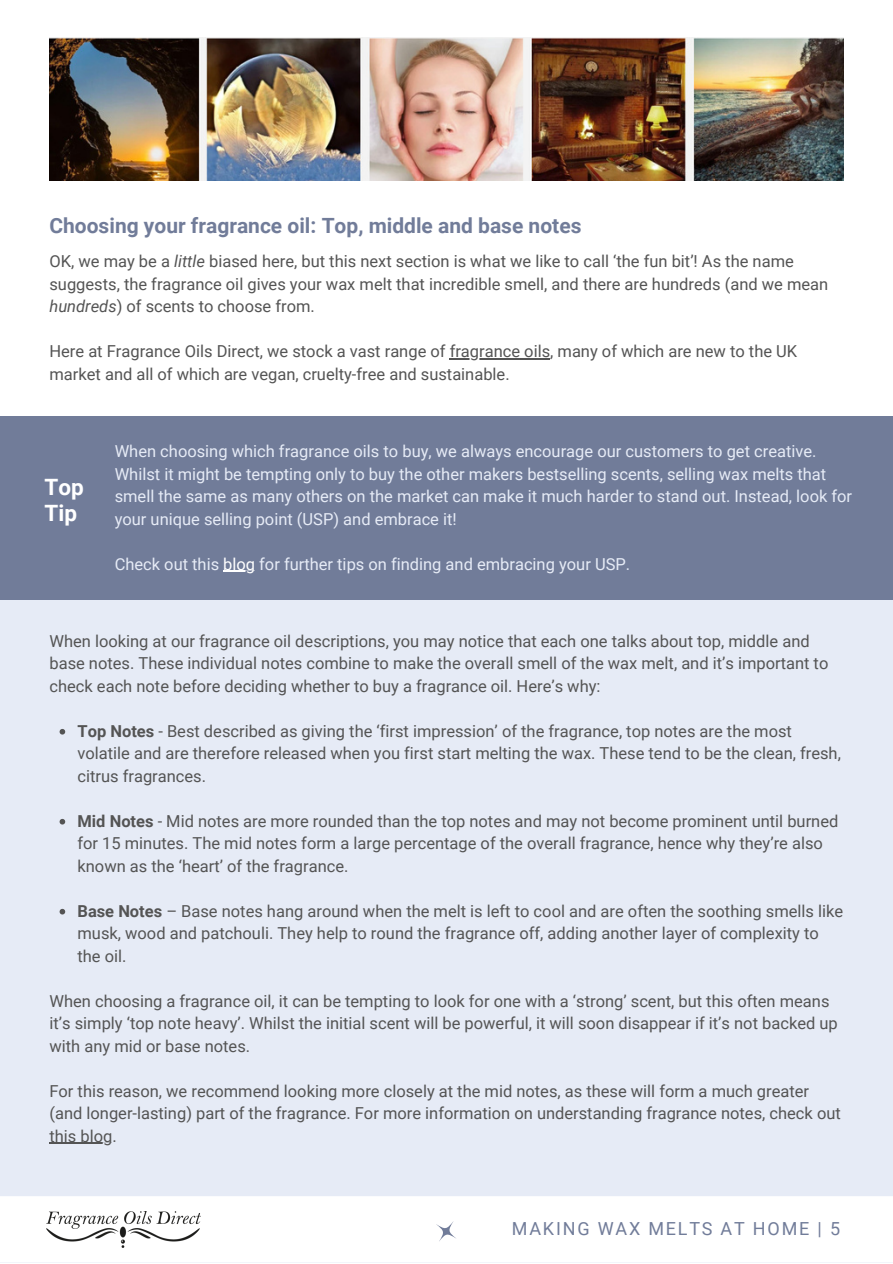
<style>
.page{position:relative;width:893px;height:1264px;background:#fff}
.page>*{position:absolute;margin:0;border:0;box-sizing:border-box;transform-origin:0 0}
.t1{font:700 22.5px/25.8px "Roboto";color:#fff}
.t2{font:700 21px "Roboto";color:#717c99}
.t3{font:18px "Roboto";letter-spacing:.1em;color:#717c99}
.t4{font:16.5px/22.5px "Roboto";color:#545454}
.t5{font:16.5px/22.5px "Roboto";color:#e6ebf6}
.s1{font-style:italic}
.s2{color:#fff}
.s3{font-weight:700}
</style>
<div class="page">
<div style="left:0;top:0;width:892px;height:1262px;background:#e6ebf6"></div>
<div style="left:0;top:0;width:892px;height:416px;background:#fff"></div>
<div style="left:0;top:416px;width:892px;height:183px;background:#717c99"></div>
<div style="left:0;top:1196px;width:892px;height:66px;background:#fff"></div>
<svg style="left:428px;top:1213px;width:36px;height:36px"></svg>
<img style="left:46px;top:1211px;width:154px;height:36px">
<hr style="left:449px;top:358px;width:101px;height:1px;background:#545454">
<img style="left:49px;top:38px;width:794px;height:142px">
<hr style="left:223px;top:571px;width:32px;height:1px;background:#fff">
<svg style="left:60px;top:729px;width:5px;height:5px"></svg>
<svg style="left:60px;top:819px;width:5px;height:5px"></svg>
<svg style="left:60px;top:908px;width:5px;height:6px"></svg>
<hr style="left:49px;top:1142px;width:63px;height:1px;background:#545454">
<p class="t2" style="left:49px;top:213px;width:533px">Choosing your fragrance oil: Top, middle and base notes</p>
<p class="t4" style="left:49px;top:250px;width:780px">OK, we may be a <span class="s1">little</span> biased here, but this next section is what we like to call ‘the fun bit’! As the name suggests, the fragrance oil gives your wax melt that incredible smell, and there are hundreds (and we mean <span class="s1">hundreds</span>) of scents to choose from.</p>
<p class="t4" style="left:49px;top:340px;width:749px">Here at Fragrance Oils Direct, we stock a vast range of fragrance oils, many of which are new to the UK market and all of which are vegan, cruelty-free and sustainable.</p>
<h1 class="t1" style="left:45px;top:474px;width:41px">Top<br>Tip</h1>
<p class="t5" style="left:115px;top:440px;width:739px">When choosing which fragrance oils to buy, we always encourage our customers to get creative.<br>Whilst it might be tempting only to buy the other makers bestselling scents, selling wax melts that smell the same as many others on the market can make it much harder to stand out. Instead, look for your unique selling point (USP) and embrace it!</p>
<p class="t5" style="left:115px;top:553px;width:517px">Check out this <span class="s2">blog</span> for further tips on finding and embracing your USP.</p>
<p class="t4" style="left:49px;top:630px;width:780px">When looking at our fragrance oil descriptions, you may notice that each one talks about top, middle and base notes. These individual notes combine to make the overall smell of the wax melt, and it’s important to check each note before deciding whether to buy a fragrance oil. Here’s why:</p>
<p class="t4" style="left:77px;top:720px;width:765px"><span class="s3">Top Notes</span> - Best described as giving the ‘first impression’ of the fragrance, top notes are the most volatile and are therefore released when you first start melting the wax. These tend to be the clean, fresh, citrus fragrances.</p>
<p class="t4" style="left:77px;top:809px;width:762px"><span class="s3">Mid Notes</span> - Mid notes are more rounded than the top notes and may not become prominent until burned for 15 minutes. The mid notes form a large percentage of the overall fragrance, hence why they’re also known as the ‘heart’ of the fragrance.</p>
<p class="t4" style="left:77px;top:899px;width:767px"><span class="s3">Base Notes</span> – Base notes hang around when the melt is left to cool and are often the soothing smells like musk, wood and patchouli. They help to round the fragrance off, adding another layer of complexity to the oil.</p>
<p class="t4" style="left:49px;top:989px;width:789px">When choosing a fragrance oil, it can be tempting to look for one with a ‘strong’ scent, but this often means it’s simply ‘top note heavy’. Whilst the initial scent will be powerful, it will soon disappear if it’s not backed up with any mid or base notes.</p>
<p class="t4" style="left:49px;top:1079px;width:792px">For this reason, we recommend looking more closely at the mid notes, as these will form a much greater (and longer-lasting) part of the fragrance. For more information on understanding fragrance notes, check out this blog.</p>
<p class="t3" style="left:512px;top:1218px;width:329px">MAKING WAX MELTS AT HOME | 5</p>
</div>
